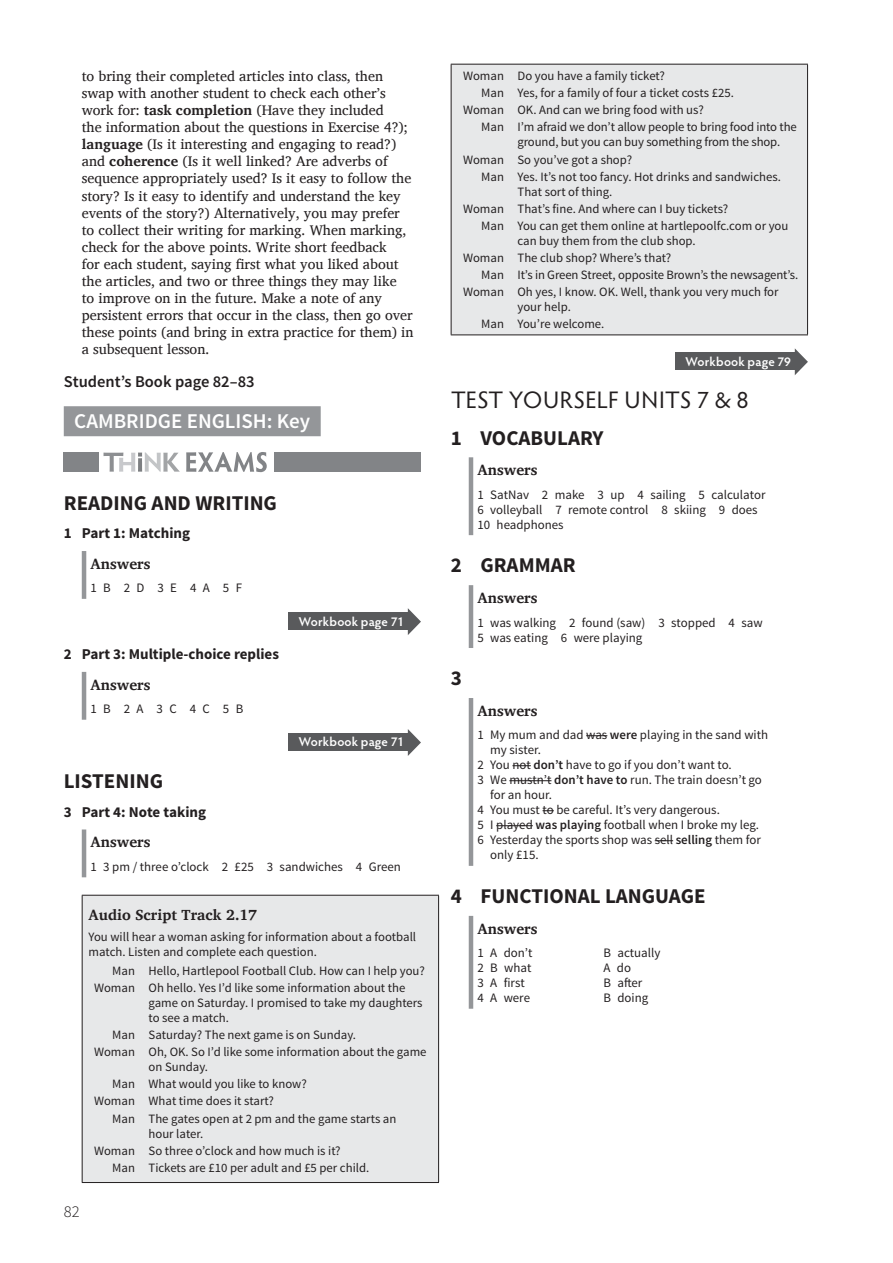
<style>
.page{position:relative;width:893px;height:1263px;background:#fff}
.page>*{position:absolute;margin:0;border:0;box-sizing:border-box;transform-origin:0 0}
.t1{font:24px "Hypatia Sans Pro";letter-spacing:.015em;color:#231f20}
.t2{font:700 21px "Source Sans Pro";color:#231f20}
.t3{font:600 21px "Source Sans Pro";color:#fff}
.t4{font:600 16.5px "Source Sans Pro";color:#231f20}
.t5{font:300 16.5px "Source Sans Pro";color:#231f20}
.t6{font:700 15px "Charis SIL";color:#231f20}
.t7{font:700 15px "Source Sans Pro";color:#231f20}
.t8{font:14.25px/17.1px "Charis SIL";color:#231f20}
.t9{font:12.9px/15px "Source Sans Pro";color:#231f20}
.t10{font:12.75px/17.1px "Source Sans Pro";color:#231f20}
.t11{font:600 12.75px "Hypatia Sans Pro";letter-spacing:.015em;color:#fff}
.s1{font-weight:700}
.s2{font-weight:600}
</style>
<div class="page">
<div style="left:64px;top:406px;width:257px;height:30px;background:#949699"></div>
<svg style="left:186px;top:452px;width:81px;height:20px"></svg>
<svg style="left:104px;top:452px;width:76px;height:20px"></svg>
<div style="left:64px;top:452px;width:35px;height:20px;background:#828487"></div>
<div style="left:274px;top:452px;width:147px;height:20px;background:#828487"></div>
<hr style="left:82px;top:551px;width:4px;height:48px;background:#949699">
<svg style="left:408px;top:608px;width:13px;height:27px"></svg>
<div style="left:288px;top:613px;width:122px;height:17px;background:#595a5c"></div>
<hr style="left:82px;top:672px;width:4px;height:48px;background:#949699">
<svg style="left:408px;top:729px;width:13px;height:27px"></svg>
<div style="left:288px;top:733px;width:122px;height:17px;background:#595a5c"></div>
<hr style="left:82px;top:829px;width:4px;height:48px;background:#949699">
<div style="left:82px;top:895px;width:357px;height:287px;background:#e7e8e9"></div>
<hr style="left:82px;top:895px;width:1px;height:287px;background:#231f20">
<hr style="left:438px;top:895px;width:1px;height:287px;background:#231f20">
<hr style="left:82px;top:895px;width:357px;height:1px;background:#231f20">
<hr style="left:82px;top:1182px;width:357px;height:1px;background:#231f20">
<div style="left:451px;top:64px;width:356px;height:271px;background:#e7e8e9"></div>
<hr style="left:451px;top:65px;width:1px;height:269px;background:#231f20">
<hr style="left:807px;top:65px;width:1px;height:269px;background:#231f20">
<hr style="left:451px;top:64px;width:357px;height:1px;background:#231f20">
<hr style="left:451px;top:334px;width:357px;height:1px;background:#231f20">
<svg style="left:795px;top:348px;width:13px;height:27px"></svg>
<div style="left:675px;top:353px;width:122px;height:17px;background:#595a5c"></div>
<hr style="left:469px;top:457px;width:4px;height:78px;background:#949699">
<hr style="left:469px;top:585px;width:4px;height:63px;background:#949699">
<hr style="left:469px;top:698px;width:4px;height:168px;background:#949699">
<svg style="left:586px;top:735px;width:21px;height:1px"></svg>
<svg style="left:512px;top:765px;width:19px;height:1px"></svg>
<hr style="left:509px;top:780px;width:42px;height:1px;background:#231f20">
<hr style="left:496px;top:825px;width:37px;height:1px;background:#231f20">
<svg style="left:655px;top:840px;width:18px;height:1px"></svg>
<hr style="left:469px;top:916px;width:4px;height:93px;background:#949699">
<p class="t8" style="left:82px;top:67px;width:333px">to bring their completed articles into class, then swap with another student to check each other’s work for: <span class="s1">task completion</span> (Have they included<br>the information about the questions in Exercise 4?); <span class="s1">language</span> (Is it interesting and engaging to read?) and <span class="s1">coherence</span> (Is it well linked? Are adverbs of sequence appropriately used? Is it easy to follow the story? Is it easy to identify and understand the key events of the story?) Alternatively, you may prefer to collect their writing for marking. When marking, check for the above points. Write short feedback<br>for each student, saying first what you liked about the articles, and two or three things they may like<br>to improve on in the future. Make a note of any persistent errors that occur in the class, then go over these points (and bring in extra practice for them) in a subsequent lesson.</p>
<p class="t4" style="left:64px;top:371px;width:192px">Student’s Book page 82–83</p>
<h2 class="t3" style="left:74px;top:408px;width:237px">CAMBRIDGE ENGLISH: Key</h2>
<h2 class="t2" style="left:64px;top:490px;width:215px">READING AND WRITING</h2>
<p class="t7" style="left:64px;top:524px;width:128px">1 Part 1: Matching</p>
<p class="t6" style="left:90px;top:555px;width:62px">Answers</p>
<p class="t9" style="left:90px;top:581px;width:153px">1B 2D 3E 4A 5F</p>
<p class="t7" style="left:64px;top:644px;width:217px">2 Part 3: Multiple-choice replies</p>
<p class="t6" style="left:90px;top:676px;width:62px">Answers</p>
<p class="t9" style="left:90px;top:702px;width:154px">1B 2A 3C 4C 5B</p>
<p class="t11" style="left:299px;top:612px;width:107px">Workbook page 71</p>
<p class="t11" style="left:299px;top:733px;width:107px">Workbook page 71</p>
<h2 class="t2" style="left:64px;top:768px;width:101px">LISTENING</h2>
<p class="t7" style="left:64px;top:802px;width:144px">3 Part 4: Note taking</p>
<p class="t6" style="left:90px;top:833px;width:62px">Answers</p>
<p class="t9" style="left:90px;top:859px;width:312px">1 3 pm / three o’clock 2 £25 3 sandwiches 4 Green</p>
<p class="t6" style="left:89px;top:905px;width:170px">Audio Script Track 2.17</p>
<p class="t10" style="left:89px;top:929px;width:329px;line-height:15px">You will hear a woman asking for information about a football match. Listen and complete each question.</p>
<p class="t10" style="left:94px;top:962px;width:332px;text-indent:18px">Man Hello, Hartlepool Football Club. How can I help you?<br>Woman Oh hello. Yes I’d like some information about the</p>
<p class="t10" style="left:149px;top:995px;width:275px;line-height:15px">game on Saturday. I promised to take my daughters to see a match.</p>
<p class="t10" style="left:94px;top:1026px;width:334px;text-indent:18px">Man Saturday? The next game is on Sunday.<br>Woman Oh, OK. So I’d like some information about the game</p>
<p class="t10" style="left:149px;top:1058px;width:61px">on Sunday.</p>
<p class="t10" style="left:112px;top:1076px;width:196px">Man What would you like to know?</p>
<p class="t10" style="left:94px;top:1093px;width:181px">Woman What time does it start?</p>
<p class="t10" style="left:112px;top:1110px;width:286px">Man The gates open at 2 pm and the game starts an</p>
<p class="t10" style="left:149px;top:1125px;width:56px">hour later.</p>
<p class="t10" style="left:94px;top:1142px;width:248px">Woman So three o’clock and how much is it?</p>
<p class="t10" style="left:112px;top:1159px;width:259px">Man Tickets are £10 per adult and £5 per child.</p>
<p class="t5" style="left:64px;top:1201px;width:17px">82</p>
<p class="t10" style="left:463px;top:68px;width:203px">Woman Do you have a family ticket?</p>
<p class="t10" style="left:481px;top:85px;width:254px">Man Yes, for a family of four a ticket costs £25.</p>
<p class="t10" style="left:463px;top:102px;width:242px">Woman OK. And can we bring food with us?</p>
<p class="t10" style="left:481px;top:119px;width:317px">Man I’m afraid we don’t allow people to bring food into the</p>
<p class="t10" style="left:463px;top:134px;width:319px;text-indent:55px">ground, but you can buy something from the shop.<br>Woman So you’ve got a shop?</p>
<p class="t10" style="left:517px;top:169px;width:265px;line-height:15px;text-indent:-36px">Man Yes. It’s not too fancy. Hot drinks and sandwiches.<br>That sort of thing.</p>
<p class="t10" style="left:481px;top:200px;width:309px;text-indent:-18px">Woman That’s fine. And where can I buy tickets?<br>Man You can get them online at hartlepoolfc.com or you</p>
<p class="t10" style="left:463px;top:232px;width:234px;text-indent:55px">can buy them from the club shop.<br>Woman The club shop? Where’s that?</p>
<p class="t10" style="left:463px;top:267px;width:337px;text-indent:18px">Man It’s in Green Street, opposite Brown’s the newsagent’s.<br>Woman Oh yes, I know. OK. Well, thank you very much for</p>
<p class="t10" style="left:481px;top:299px;width:125px;text-align:center">your help.<br>Man You’re welcome.</p>
<p class="t11" style="left:686px;top:353px;width:107px">Workbook page 79</p>
<h1 class="t1" style="left:451px;top:383px;width:299px">TEST YOURSELF UNITS 7 &amp; 8</h1>
<h2 class="t2" style="left:451px;top:424px;width:154px">1 VOCABULARY</h2>
<p class="t6" style="left:477px;top:461px;width:62px">Answers</p>
<p class="t9" style="left:477px;top:487px;width:290px">1 SatNav 2 make 3 up 4 sailing 5 calculator<br>6 volleyball 7 remote control 8 skiing 9 does<br>10 headphones</p>
<h2 class="t2" style="left:451px;top:552px;width:126px">2 GRAMMAR</h2>
<p class="t6" style="left:477px;top:589px;width:62px">Answers</p>
<p class="t9" style="left:477px;top:615px;width:287px">1 was walking 2 found (saw) 3 stopped 4 saw<br>5 was eating 6 were playing</p>
<h2 class="t2" style="left:451px;top:665px;width:13px">3</h2>
<p class="t6" style="left:477px;top:702px;width:62px">Answers</p>
<p class="t9" style="left:477px;top:728px;width:292px">1 My mum and dad was <span class="s2">were</span> playing in the sand with</p>
<p class="t9" style="left:490px;top:743px;width:52px">my sister.</p>
<p class="t9" style="left:477px;top:758px;width:256px">2 You not <span class="s2">don’t</span> have to go if you don’t want to.</p>
<p class="t9" style="left:477px;top:773px;width:286px">3 We mustn’t <span class="s2">don’t have to</span> run. The train doesn’t go</p>
<p class="t9" style="left:490px;top:788px;width:63px">for an hour.</p>
<p class="t9" style="left:477px;top:803px;width:244px">4 You must to be careful. It’s very dangerous.</p>
<p class="t9" style="left:477px;top:818px;width:283px">5 I played <span class="s2">was playing</span> football when I broke my leg.</p>
<p class="t9" style="left:477px;top:833px;width:285px">6 Yesterday the sports shop was sell <span class="s2">selling</span> them for</p>
<p class="t9" style="left:490px;top:848px;width:50px">only £15.</p>
<h2 class="t2" style="left:451px;top:883px;width:256px">4 FUNCTIONAL LANGUAGE</h2>
<p class="t6" style="left:477px;top:920px;width:62px">Answers</p>
<p class="t9" style="left:477px;top:946px;width:57px">1 A don’t</p>
<p class="t9" style="left:603px;top:946px;width:59px">B actually</p>
<p class="t9" style="left:477px;top:961px;width:56px">2 B what</p>
<p class="t9" style="left:603px;top:961px;width:29px">A do</p>
<p class="t9" style="left:477px;top:976px;width:49px">3 A first</p>
<p class="t9" style="left:603px;top:976px;width:41px">B after</p>
<p class="t9" style="left:477px;top:991px;width:54px">4 A were</p>
<p class="t9" style="left:603px;top:991px;width:46px">B doing</p>
</div>
